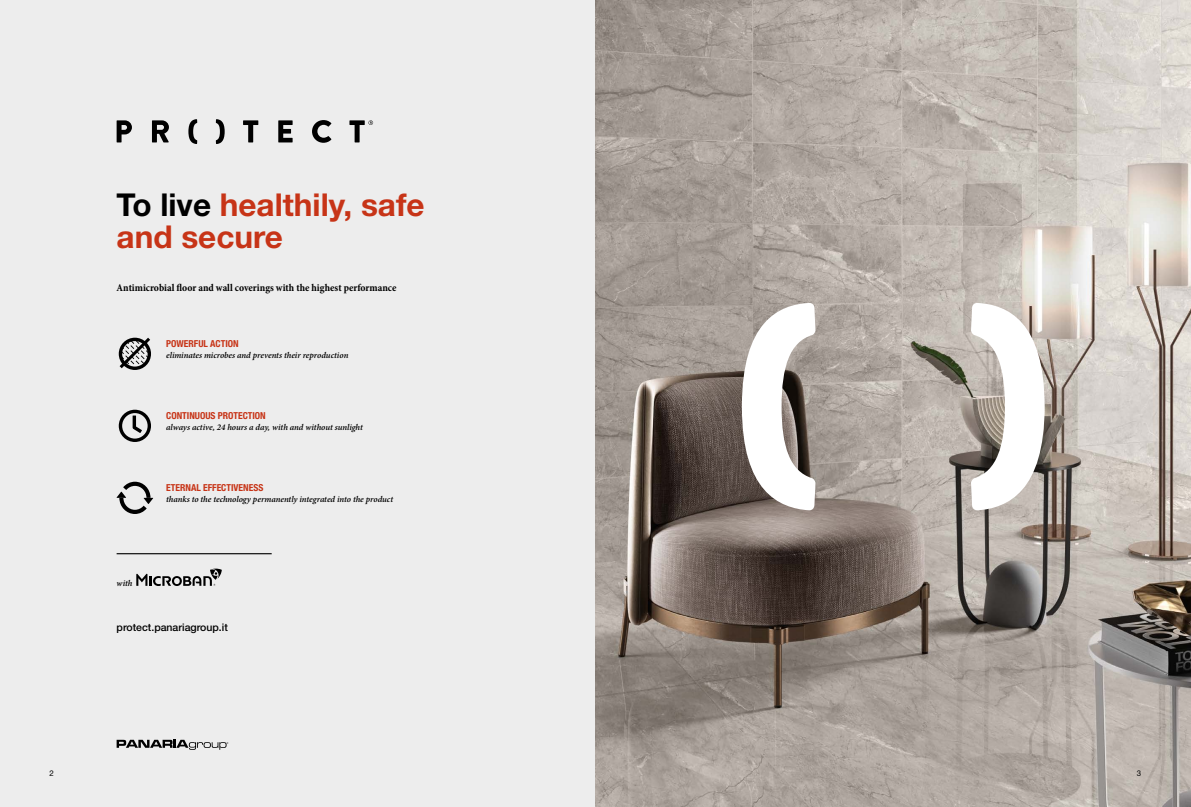
<style>
.page{position:relative;width:1191px;height:807px;background:#fff}
.page>*{position:absolute;margin:0;border:0;box-sizing:border-box;transform-origin:0 0}
.t1{font:700 31.5px/31.5px "Helvetica Neue LT Std";color:#c73417}
.t2{font:700 condensed 10.5px "Minion Pro";color:#000}
.t3{font:500 10.5px "Helvetica Neue LT Std";color:#000}
.t4{font:700 condensed 9.62px "Helvetica Neue LT Std";color:#c73417}
.t5{font:italic 600 8.75px "Minion Pro";letter-spacing:-.005em;color:#000}
.t6{font:7.88px "Helvetica Neue LT Std";color:#000}
.s1{color:#000}
</style>
<div class="page">
<div style="left:0;top:0;width:595px;height:806px;background:#ededed"></div>
<img style="left:595px;top:0;width:596px;height:806px">
<svg style="left:117px;top:739px;width:111px;height:10px"></svg>
<svg style="left:119px;top:337px;width:32px;height:33px"></svg>
<svg style="left:119px;top:409px;width:32px;height:32px"></svg>
<svg style="left:116px;top:481px;width:37px;height:32px"></svg>
<svg style="left:117px;top:120px;width:15px;height:22px"></svg>
<svg style="left:152px;top:120px;width:17px;height:22px"></svg>
<svg style="left:188px;top:119px;width:9px;height:25px"></svg>
<svg style="left:216px;top:119px;width:9px;height:25px"></svg>
<svg style="left:243px;top:120px;width:15px;height:22px"></svg>
<svg style="left:278px;top:120px;width:15px;height:22px"></svg>
<svg style="left:312px;top:120px;width:19px;height:23px"></svg>
<svg style="left:349px;top:120px;width:24px;height:22px"></svg>
<hr style="left:117px;top:553px;width:155px;height:1px;background:#000">
<svg style="left:136px;top:568px;width:86px;height:17px"></svg>
<svg style="left:742px;top:302px;width:73px;height:208px"></svg>
<svg style="left:971px;top:302px;width:73px;height:208px"></svg>
<h1 class="t1" style="left:117px;top:188px;width:309px"><span class="s1">To live</span> healthily, safe and secure</h1>
<p class="t2" style="left:117px;top:280px;width:281px">Antimicrobial floor and wall coverings with the highest performance</p>
<p class="t4" style="left:166px;top:337px;width:74px">POWERFUL ACTION</p>
<p class="t5" style="left:166px;top:348px;width:184px">eliminates microbes and prevents their reproduction</p>
<p class="t4" style="left:166px;top:409px;width:101px">CONTINUOUS PROTECTION</p>
<p class="t5" style="left:166px;top:420px;width:198px">always active, 24 hours a day, with and without sunlight</p>
<p class="t5" style="left:117px;top:576px;width:17px">with</p>
<p class="t4" style="left:166px;top:481px;width:99px">ETERNAL EFFECTIVENESS</p>
<p class="t5" style="left:166px;top:492px;width:228px">thanks to the technology permanently integrated into the product</p>
<p class="t3" style="left:117px;top:620px;width:113px">protect.panariagroup.it</p>
<p class="t6" style="left:50px;top:768px;width:6px">2</p>
<p class="t6" style="left:1137px;top:768px;width:6px">3</p>
</div>
